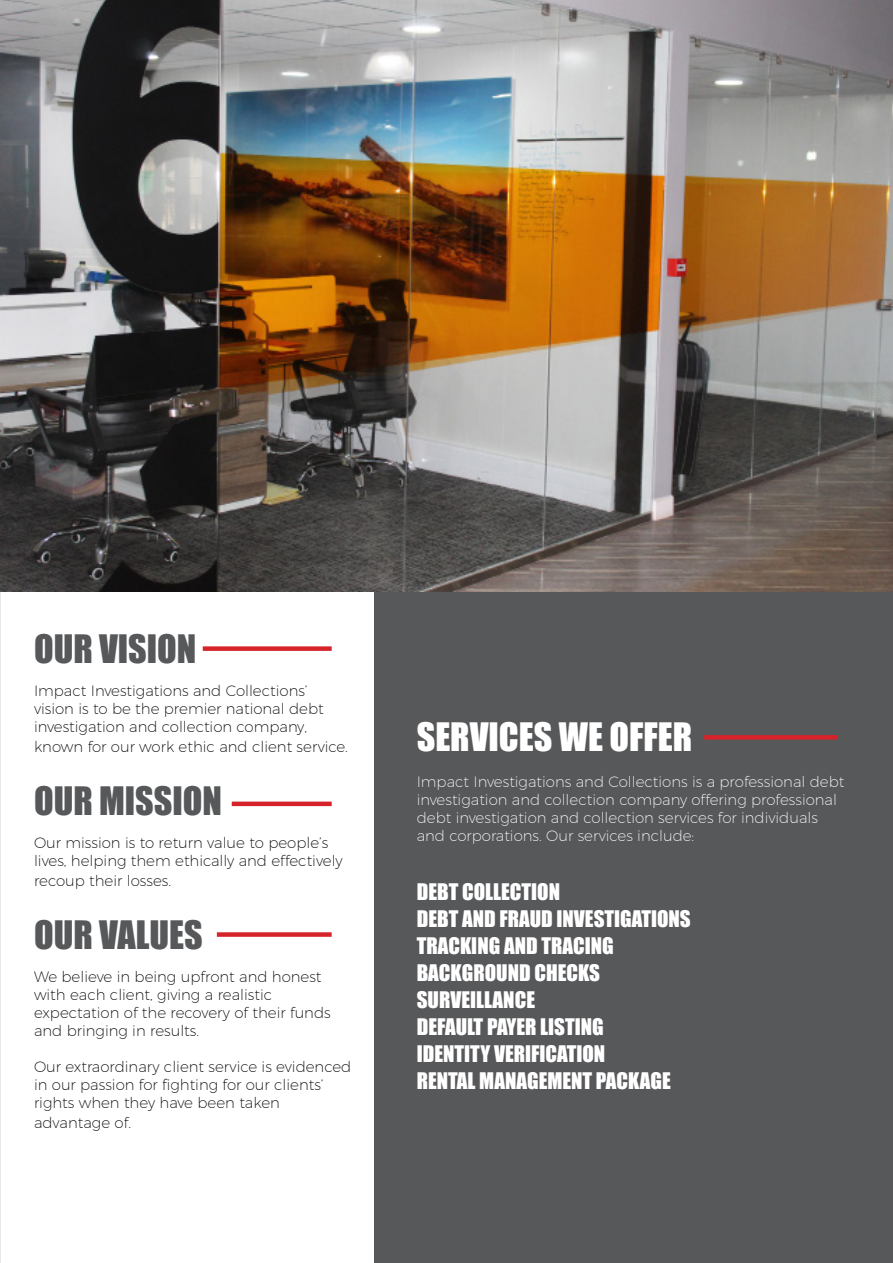
<style>
.page{position:relative;width:893px;height:1263px;background:#fff}
.page>*{position:absolute;margin:0;border:0;box-sizing:border-box;transform-origin:0 0}
.t1{font:36px "Impact";color:#57585a}
.t2{font:36px "Impact";color:#fff}
.t3{font:21px "Impact";color:#fff}
.t4{font:200 15px/18px "Montserrat";color:#000}
.t5{font:200 15px/18px "Montserrat";color:#fff}
</style>
<div class="page">
<div style="left:374px;top:591px;width:519px;height:672px;background:#57585a"></div>
<img style="left:0;top:0;width:893px;height:591px">
<div style="left:203px;top:646px;width:129px;height:5px;background:#d62229"></div>
<div style="left:232px;top:801px;width:100px;height:5px;background:#d62229"></div>
<div style="left:217px;top:932px;width:115px;height:5px;background:#d62229"></div>
<div style="left:704px;top:735px;width:133px;height:5px;background:#d62229"></div>
<p class="t1" style="left:34px;top:621px;width:164px">OUR VISION</p>
<p class="t4" style="left:34px;top:681px;width:275px">Impact Investigations and Collections’</p>
<p class="t4" style="left:34px;top:699px;width:291px">vision is to be the premier national debt</p>
<p class="t4" style="left:34px;top:716px;width:315px;line-height:19.8px">investigation and collection company, known for our work ethic and client service.</p>
<p class="t1" style="left:34px;top:773px;width:190px">OUR MISSION</p>
<p class="t4" style="left:34px;top:833px;width:310px">Our mission is to return value to people’s lives, helping them ethically and effectively</p>
<p class="t4" style="left:34px;top:871px;width:139px">recoup their losses.</p>
<p class="t1" style="left:34px;top:907px;width:170px">OUR VALUES</p>
<p class="t4" style="left:34px;top:967px;width:289px">We believe in being upfront and honest with each client, giving a realistic</p>
<p class="t4" style="left:34px;top:1003px;width:298px">expectation of the recovery of their funds and bringing in results.</p>
<p class="t4" style="left:34px;top:1057px;width:319px">Our extraordinary client service is evidenced in our passion for fighting for our clients’ rights when they have been taken</p>
<p class="t4" style="left:34px;top:1113px;width:99px">advantage of.</p>
<p class="t2" style="left:417px;top:709px;width:277px">SERVICES WE OFFER</p>
<p class="t5" style="left:417px;top:773px;width:429px">Impact Investigations and Collections is a professional debt investigation and collection company offering professional debt investigation and collection services for individuals</p>
<p class="t5" style="left:417px;top:827px;width:279px">and corporations. Our services include:</p>
<p class="t3" style="left:417px;top:876px;width:145px">DEBT COLLECTION</p>
<p class="t3" style="left:417px;top:903px;width:276px">DEBT AND FRAUD INVESTIGATIONS</p>
<p class="t3" style="left:417px;top:930px;width:198px">TRACKING AND TRACING</p>
<p class="t3" style="left:417px;top:957px;width:185px">BACKGROUND CHECKS</p>
<p class="t3" style="left:417px;top:984px;width:120px">SURVEILLANCE</p>
<p class="t3" style="left:417px;top:1011px;width:188px">DEFAULT PAYER LISTING</p>
<p class="t3" style="left:417px;top:1038px;width:190px">IDENTITY VERIFICATION</p>
<p class="t3" style="left:417px;top:1065px;width:256px">RENTAL MANAGEMENT PACKAGE</p>
</div>
